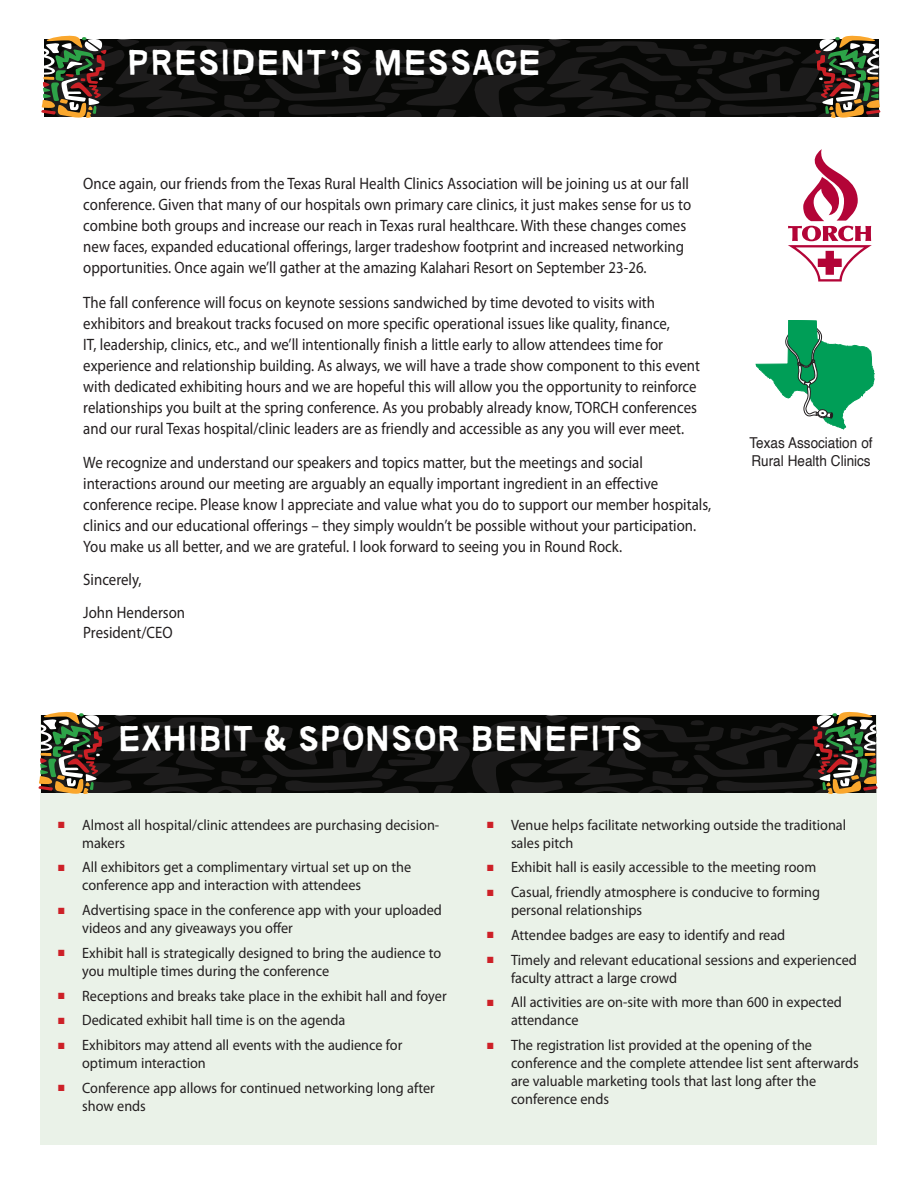
<style>
.page{position:relative;width:918px;height:1188px;background:#fff}
.page>*{position:absolute;margin:0;border:0;box-sizing:border-box;transform-origin:0 0}
.t1{font:36px "Animalsarelikepeople";letter-spacing:.05em;color:#fff;scale:.9 1}
.t2{font:16.5px/21px "Myriad Pro";color:#231f20;scale:.9 1}
.t3{font:15px/18px "Myriad Pro";color:#231f20;scale:.95 1}
.t4{font:15px/18px "Helvetica";color:#231f20;scale:.9 1}
.s1{font-family:"Freckle Face"}
.s2{color:#cd2027}
</style>
<div class="page">
<svg style="left:41px;top:36px;width:840px;height:82px;background:#292723"></svg>
<div style="left:40px;top:715px;width:837px;height:430px;background:#eaf2e8"></div>
<svg style="left:38px;top:712px;width:840px;height:82px;background:#282722"></svg>
<svg style="left:788px;top:149px;width:84px;height:133px"></svg>
<svg style="left:756px;top:320px;width:118px;height:109px"></svg>
<h1 class="t1" style="left:127px;top:43px;width:461px">PRESIDENT <span class="s1">’</span> S MESSAGE</h1>
<p class="t2" style="left:83px;top:174px;width:677px">Once again, our friends from the Texas Rural Health Clinics Association will be joining us at our fall conference. Given that many of our hospitals own primary care clinics, it just makes sense for us to combine both groups and increase our reach in Texas rural healthcare. With these changes comes new faces, expanded educational offerings, larger tradeshow footprint and increased networking opportunities. Once again we’ll gather at the amazing Kalahari Resort on September 23-26.</p>
<p class="t2" style="left:83px;top:292px;width:687px">The fall conference will focus on keynote sessions sandwiched by time devoted to visits with exhibitors and breakout tracks focused on more specific operational issues like quality, finance,<br>IT, leadership, clinics, etc., and we’ll intentionally finish a little early to allow attendees time for experience and relationship building. As always, we will have a trade show component to this event with dedicated exhibiting hours and we are hopeful this will allow you the opportunity to reinforce relationships you built at the spring conference. As you probably already know, TORCH conferences and our rural Texas hospital/clinic leaders are as friendly and accessible as any you will ever meet.</p>
<p class="t2" style="left:83px;top:453px;width:699px">We recognize and understand our speakers and topics matter, but the meetings and social interactions around our meeting are arguably an equally important ingredient in an effective conference recipe. Please know I appreciate and value what you do to support our member hospitals, clinics and our educational offerings – they simply wouldn’t be possible without your participation.<br>You make us all better, and we are grateful. I look forward to seeing you in Round Rock.</p>
<p class="t2" style="left:83px;top:564px;width:115px;line-height:33px">Sincerely,<br>John Henderson</p>
<p class="t2" style="left:83px;top:622px;width:101px">President/CEO</p>
<h1 class="t1" style="left:119px;top:719px;width:583px">EXHIBIT &amp; SPONSOR BENEFITS</h1>
<p class="t4" style="left:750px;top:435px;width:138px">Texas Association of<br>Rural Health Clinics</p>
<p class="t3" style="left:82px;top:816px;width:377px;text-indent:-24px"><span class="s2">■</span> Almost all hospital/clinic attendees are purchasing decision&shy;makers</p>
<p class="t3" style="left:82px;top:859px;width:348px;text-indent:-24px"><span class="s2">■</span> All exhibitors get a complimentary virtual set up on the conference app and interaction with attendees</p>
<p class="t3" style="left:82px;top:902px;width:380px;text-indent:-24px"><span class="s2">■</span> Advertising space in the conference app with your uploaded videos and any giveaways you offer</p>
<p class="t3" style="left:82px;top:944px;width:380px;text-indent:-24px"><span class="s2">■</span> Exhibit hall is strategically designed to bring the audience to you multiple times during the conference</p>
<p class="t3" style="left:58px;top:987px;width:410px"><span class="s2">■</span> Receptions and breaks take place in the exhibit hall and foyer</p>
<p class="t3" style="left:58px;top:1012px;width:304px"><span class="s2">■</span> Dedicated exhibit hall time is on the agenda</p>
<p class="t3" style="left:82px;top:1037px;width:339px;text-indent:-24px"><span class="s2">■</span> Exhibitors may attend all events with the audience for optimum interaction</p>
<p class="t3" style="left:82px;top:1079px;width:373px;text-indent:-24px"><span class="s2">■</span> Conference app allows for continued networking long after show ends</p>
<p class="t3" style="left:511px;top:816px;width:354px;text-indent:-24px"><span class="s2">■</span> Venue helps facilitate networking outside the traditional sales pitch</p>
<p class="t3" style="left:487px;top:859px;width:348px"><span class="s2">■</span> Exhibit hall is easily accessible to the meeting room</p>
<p class="t3" style="left:511px;top:883px;width:327px;text-indent:-24px"><span class="s2">■</span> Casual, friendly atmosphere is conducive to forming personal relationships</p>
<p class="t3" style="left:487px;top:926px;width:315px"><span class="s2">■</span> Attendee badges are easy to identify and read</p>
<p class="t3" style="left:511px;top:951px;width:366px;text-indent:-24px"><span class="s2">■</span> Timely and relevant educational sessions and experienced faculty attract a large crowd</p>
<p class="t3" style="left:511px;top:994px;width:350px;text-indent:-24px"><span class="s2">■</span> All activities are on-site with more than 600 in expected attendance</p>
<p class="t3" style="left:511px;top:1036px;width:368px;text-indent:-24px"><span class="s2">■</span> The registration list provided at the opening of the conference and the complete attendee list sent afterwards are valuable marketing tools that last long after the conference ends</p>
</div>
